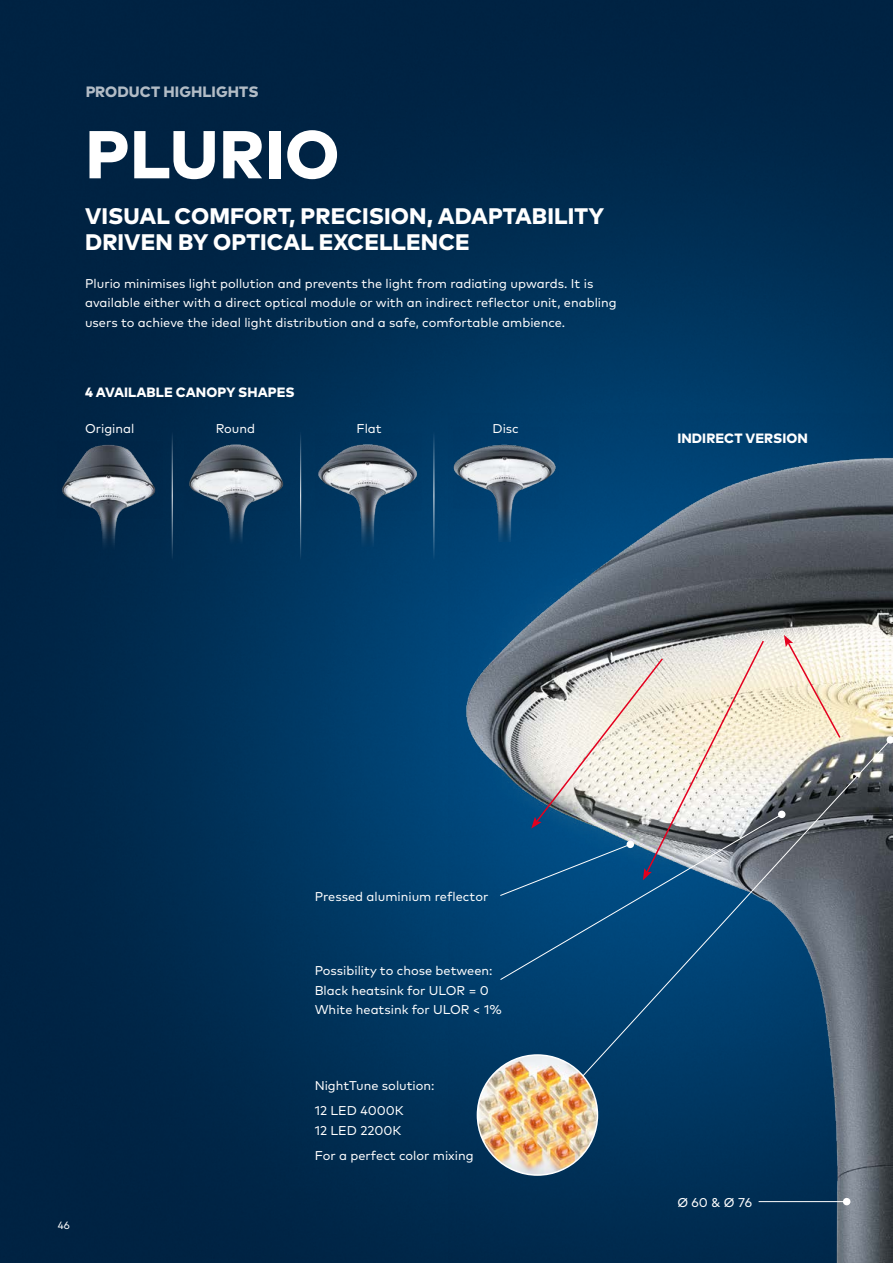
<style>
.page{position:relative;width:893px;height:1263px;background:#fff}
.page>*{position:absolute;margin:0;border:0;box-sizing:border-box;transform-origin:0 0}
.t1{font:800 67.5px "Mark Pro";letter-spacing:.005em;color:#fff}
.t2{font:800 22.5px/25.5px "Mark Pro";letter-spacing:.005em;color:#fff}
.t3{font:800 15px "Mark Pro";letter-spacing:.005em;color:#fff}
.t4{font:800 13.5px "Mark Pro";letter-spacing:.005em;color:#fff}
.t5{font:12.75px/19.5px "Mark Pro";color:#fff}
.t6{font:10.5px "Mark Pro";color:#fff}
</style>
<div class="page">
<img style="left:0;top:0;width:893px;height:1263px">
<img style="left:449px;top:413px;width:444px;height:850px">
<div style="left:499px;top:896px;width:73px;height:84px;background:#004476"></div>
<svg style="left:572px;top:739px;width:319px;height:348px;background:#2d5372"></svg>
<svg style="left:886px;top:736px;width:7px;height:8px"></svg>
<img style="left:477px;top:1055px;width:120px;height:120px;border-radius:60px">
<div style="left:477px;top:1054px;width:121px;height:122px;border:2px solid #fff;border-radius:50%"></div>
<hr style="left:759px;top:1201px;width:88px;height:1px;background:#fff">
<div style="left:843px;top:1198px;width:7px;height:7px;background:#fff;border-radius:50%"></div>
<svg style="left:784px;top:635px;width:58px;height:104px;background:#f4e6d0"></svg>
<svg style="left:499px;top:639px;width:266px;height:257px;background:#9eaab1"></svg>
<img style="left:453px;top:428px;width:105px;height:113px">
<img style="left:57px;top:441px;width:105px;height:118px">
<img style="left:316px;top:433px;width:105px;height:113px">
<img style="left:184px;top:440px;width:106px;height:113px">
<hr style="left:172px;top:430px;width:1px;height:130px;background:#fff">
<hr style="left:300px;top:430px;width:1px;height:130px;background:#fff">
<hr style="left:434px;top:430px;width:1px;height:130px;background:#fff">
<p class="t3" style="left:85px;top:80px;width:175px">PRODUCT HIGHLIGHTS</p>
<h1 class="t1" style="left:85px;top:103px;width:256px">PLURIO</h1>
<h2 class="t2" style="left:85px;top:202px;width:520px">VISUAL COMFORT, PRECISION, ADAPTABILITY<br>DRIVEN BY OPTICAL EXCELLENCE</h2>
<p class="t5" style="left:85px;top:273px;width:533px">Plurio minimises light pollution and prevents the light from radiating upwards. It is available either with a direct optical module or with an indirect reflector unit, enabling users to achieve the ideal light distribution and a safe, comfortable ambience.</p>
<p class="t4" style="left:85px;top:382px;width:211px">4 AVAILABLE CANOPY SHAPES</p>
<p class="t5" style="left:85px;top:418px;width:51px">Original</p>
<p class="t5" style="left:216px;top:418px;width:41px">Round</p>
<p class="t5" style="left:356px;top:418px;width:27px">Flat</p>
<p class="t5" style="left:493px;top:418px;width:28px">Disc</p>
<p class="t4" style="left:677px;top:428px;width:132px">INDIRECT VERSION</p>
<p class="t6" style="left:58px;top:1217px;width:14px">46</p>
<p class="t5" style="left:315px;top:885px;width:175px">Pressed aluminium reflector</p>
<p class="t5" style="left:315px;top:960px;width:189px">Possibility to chose between:<br>Black heatsink for ULOR = 0<br>White heatsink for ULOR &lt; 1%</p>
<p class="t5" style="left:315px;top:1071px;width:121px;line-height:25.5px">NightTune solution:<br>12 LED 4000K</p>
<p class="t5" style="left:315px;top:1116px;width:160px;line-height:25.5px">12 LED 2200K<br>For a perfect color mixing</p>
<p class="t5" style="left:677px;top:1191px;width:76px">Ø 60 &amp; Ø 76</p>
</div>
